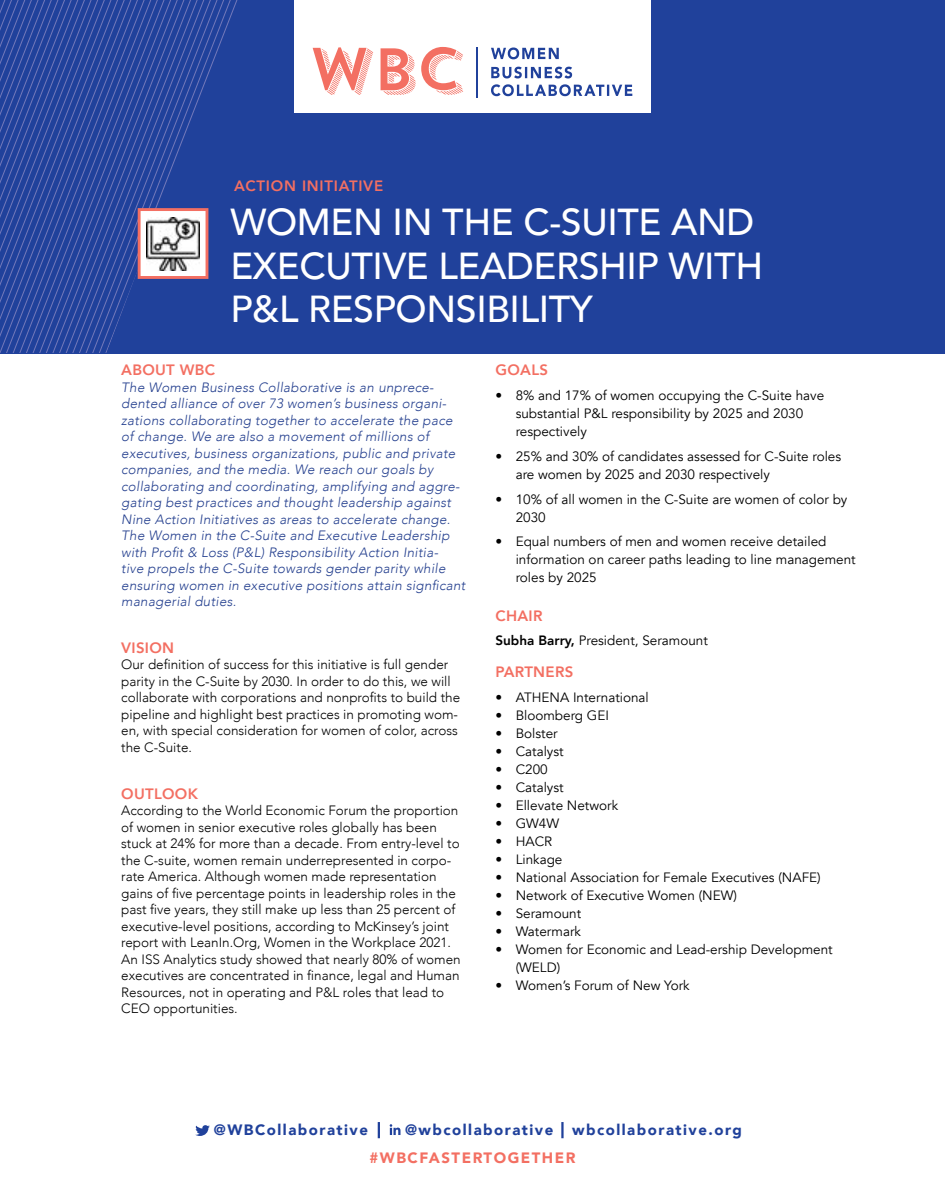
<style>
.page{position:relative;width:945px;height:1202px;background:#fff}
.page>*{position:absolute;margin:0;border:0;box-sizing:border-box;transform-origin:0 0}
.t1{font:500 37.5px/43.5px "Avenir";letter-spacing:-.01em;color:#fff}
.t2{font:900 15px "Avenir";letter-spacing:.1em;color:#20419b}
.t3{font:800 15px "Avenir";letter-spacing:.02em;color:#f36f62}
.t4{font:900 15px "Avenir";letter-spacing:.1em;color:#f36f62}
.t5{font:800 15px "Avenir";letter-spacing:.05em;color:#f36f62}
.t6{font:300 13.5px/16.5px "Avenir";color:#000}
.t7{font:13.5px/18px "Avenir";color:#000}
.t8{font:italic 300 13.5px/16.5px "Avenir";letter-spacing:.02em;color:#25408f}
.s1{font-weight:800}
</style>
<div class="page">
<svg style="left:195px;top:1125px;width:15px;height:11px"></svg>
<svg style="left:378px;top:1122px;width:2px;height:16px"></svg>
<hr style="left:561px;top:1122px;width:3px;height:16px;background:#20419b">
<svg style="left:390px;top:1124px;width:10px;height:11px"></svg>
<div style="left:0;top:0;width:945px;height:353px;background:#20419b"></div>
<svg style="left:0;top:0;width:238px;height:353px"></svg>
<div style="left:294px;top:0;width:357px;height:112px;background:#fff"></div>
<svg style="left:313px;top:47px;width:150px;height:48px"></svg>
<svg style="left:491px;top:47px;width:68px;height:12px"></svg>
<svg style="left:491px;top:84px;width:141px;height:12px"></svg>
<svg style="left:491px;top:67px;width:81px;height:11px"></svg>
<hr style="left:476px;top:47px;width:2px;height:51px;background:#20419b">
<div style="left:138px;top:208px;width:70px;height:71px;background:#fff;border:3px solid #f36f62"></div>
<img style="left:147px;top:217px;width:53px;height:54px">
<p class="t5" style="left:234px;top:174px;width:151px">ACTION INITIATIVE</p>
<h1 class="t1" style="left:230px;top:198px;width:534px">WOMEN IN THE C-SUITE AND<br>EXECUTIVE LEADERSHIP WITH<br>P&amp;L RESPONSIBILITY</h1>
<p class="t3" style="left:121px;top:358px;width:96px">ABOUT WBC</p>
<p class="t8" style="left:121px;top:379px;width:346px">The Women Business Collaborative is an unprece&shy;dented alliance of over 73 women’s business organi&shy;zations collaborating together to accelerate the pace of change. We are also a movement of millions of executives, business organizations, public and private companies, and the media. We reach our goals by collaborating and coordinating, amplifying and aggre&shy;gating best practices and thought leadership against Nine Action Initiatives as areas to accelerate change.<br>The Women in the C-Suite and Executive Leadership with Profit &amp; Loss (P&amp;L) Responsibility Action Initia-<br>tive propels the C-Suite towards gender parity while ensuring women in executive positions attain signficant managerial duties.</p>
<p class="t3" style="left:121px;top:636px;width:54px">VISION</p>
<p class="t6" style="left:121px;top:656px;width:340px">Our definition of success for this initiative is full gender parity in the C-Suite by 2030. In order to do this, we will collaborate with corporations and nonprofits to build the pipeline and highlight best practices in promoting wom&shy;en, with special consideration for women of color, across the C-Suite.</p>
<p class="t3" style="left:121px;top:781px;width:78px">OUTLOOK</p>
<p class="t6" style="left:121px;top:802px;width:341px">According to the World Economic Forum the proportion of women in senior executive roles globally has been stuck at 24% for more than a decade. From entry-level to the C-suite, women remain underrepresented in corpo&shy;rate America. Although women made representation gains of five percentage points in leadership roles in the past five years, they still make up less than 25 percent of executive-level positions, according to McKinsey’s joint report with LeanIn.Org, Women in the Workplace 2021.<br>An ISS Analytics study showed that nearly 80% of women executives are concentrated in finance, legal and Human Resources, not in operating and P&amp;L roles that lead to CEO opportunities.</p>
<p class="t3" style="left:495px;top:358px;width:54px">GOALS</p>
<p class="t7" style="left:516px;top:387px;width:310px;text-indent:-20px">• 8% and 17% of women occupying the C-Suite have substantial P&amp;L responsibility by 2025 and 2030 respectively</p>
<p class="t7" style="left:516px;top:447px;width:327px;text-indent:-20px">• 25% and 30% of candidates assessed for C-Suite roles are women by 2025 and 2030 respectively</p>
<p class="t7" style="left:516px;top:490px;width:333px;text-indent:-20px">• 10% of all women in the C-Suite are women of color by<br>2030</p>
<p class="t7" style="left:516px;top:533px;width:341px;text-indent:-20px">• Equal numbers of men and women receive detailed information on career paths leading to line management roles by 2025</p>
<p class="t3" style="left:495px;top:604px;width:49px">CHAIR</p>
<p class="t7" style="left:495px;top:632px;width:214px"><span class="s1">Subha Barry,</span> President, Seramount</p>
<p class="t3" style="left:495px;top:660px;width:79px">PARTNERS</p>
<p class="t7" style="left:495px;top:688px;width:155px">• ATHENA International</p>
<p class="t7" style="left:495px;top:706px;width:115px">• Bloomberg GEI</p>
<p class="t7" style="left:495px;top:724px;width:64px">• Bolster</p>
<p class="t7" style="left:495px;top:742px;width:70px">• Catalyst</p>
<p class="t7" style="left:495px;top:760px;width:54px">• C200</p>
<p class="t7" style="left:495px;top:778px;width:70px">• Catalyst</p>
<p class="t7" style="left:495px;top:796px;width:124px">• Ellevate Network</p>
<p class="t7" style="left:495px;top:814px;width:65px">• GW4W</p>
<p class="t7" style="left:495px;top:832px;width:58px">• HACR</p>
<p class="t7" style="left:495px;top:850px;width:69px">• Linkage</p>
<p class="t7" style="left:495px;top:868px;width:327px">• National Association for Female Executives (NAFE)</p>
<p class="t7" style="left:495px;top:886px;width:243px">• Network of Executive Women (NEW)</p>
<p class="t7" style="left:495px;top:904px;width:87px">• Seramount</p>
<p class="t7" style="left:495px;top:922px;width:87px">• Watermark</p>
<p class="t7" style="left:516px;top:940px;width:319px;text-indent:-20px">• Women for Economic and Lead-ership Development (WELD)</p>
<p class="t7" style="left:495px;top:976px;width:196px">• Women’s Forum of New York</p>
<p class="t2" style="left:214px;top:1116px;width:156px">@WBCollaborative</p>
<p class="t2" style="left:405px;top:1116px;width:338px">@wbcollaborative wbcollaborative.org</p>
<p class="t4" style="left:369px;top:1144px;width:208px">#WBCFASTERTOGETHER</p>
</div>
